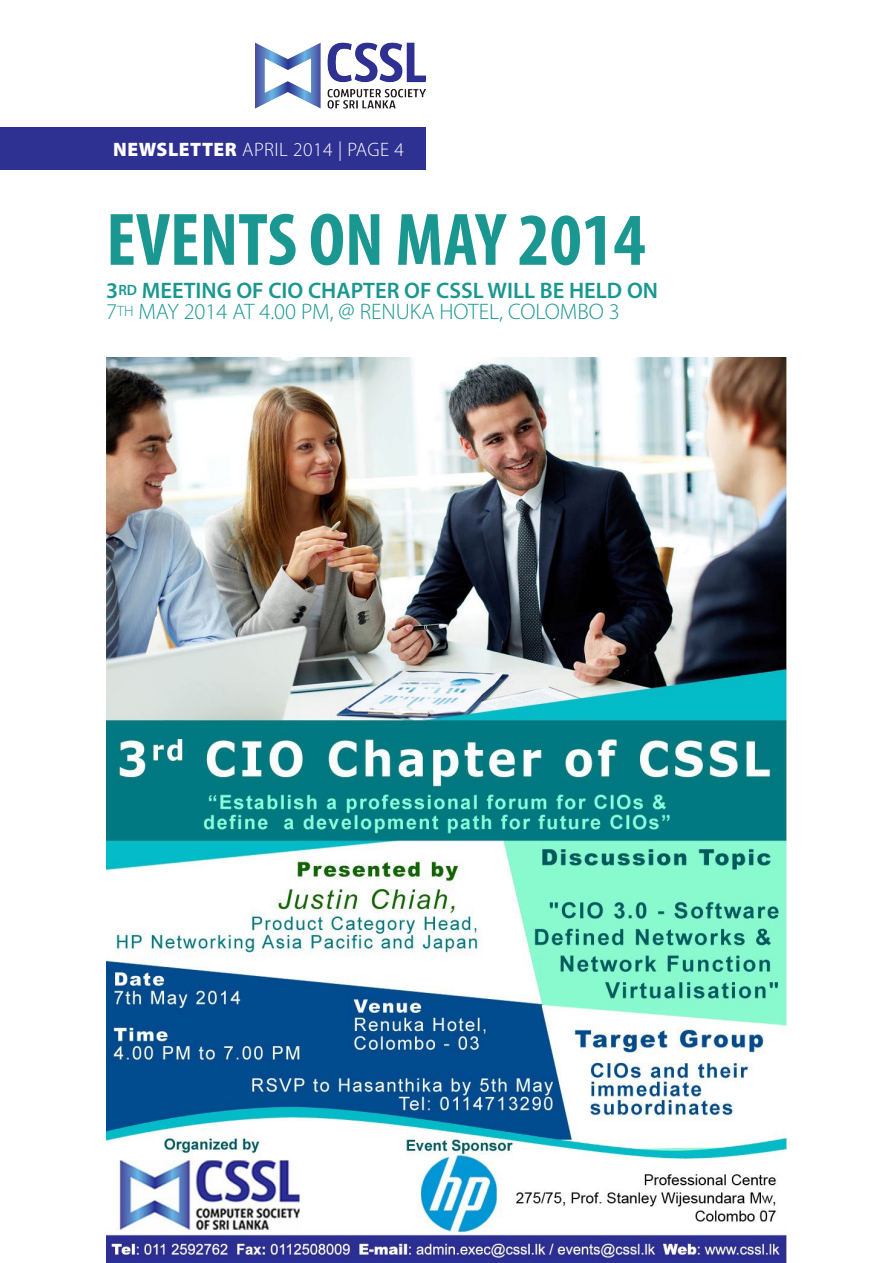
<style>
.page{position:relative;width:893px;height:1263px;background:#fff}
.page>*{position:absolute;margin:0;border:0;box-sizing:border-box;transform-origin:0 0}
.t1{font:700 condensed 75px "Myriad Pro";color:#1a9791}
.t2{font:600 22.5px "Myriad Pro";color:#1a9791}
.t3{font:300 22.5px "Myriad Pro";color:#1a9791}
.t4{font:300 19.5px "Myriad Pro";letter-spacing:.025em;color:#fff}
.s1{font-weight:900}
.s2{font-size:15px}
</style>
<div class="page">
<img style="left:106px;top:357px;width:681px;height:906px">
<div style="left:0;top:128px;width:425px;height:42px;background:#2e3092"></div>
<img style="left:255px;top:43px;width:170px;height:66px">
<p class="t4" style="left:113px;top:138px;width:292px"><span class="s1">NEWSLETTER</span> APRIL 2014 | PAGE 4</p>
<p class="t1" style="left:106px;top:193px;width:541px">EVENTS ON MAY 2014</p>
<p class="t2" style="left:106px;top:276px;width:553px">3<span class="s2">RD</span> MEETING OF CIO CHAPTER OF CSSL WILL BE HELD ON</p>
<p class="t3" style="left:106px;top:298px;width:515px">7<span class="s2">TH</span> MAY 2014 AT 4.00 PM, @ RENUKA HOTEL, COLOMBO 3</p>
</div>
